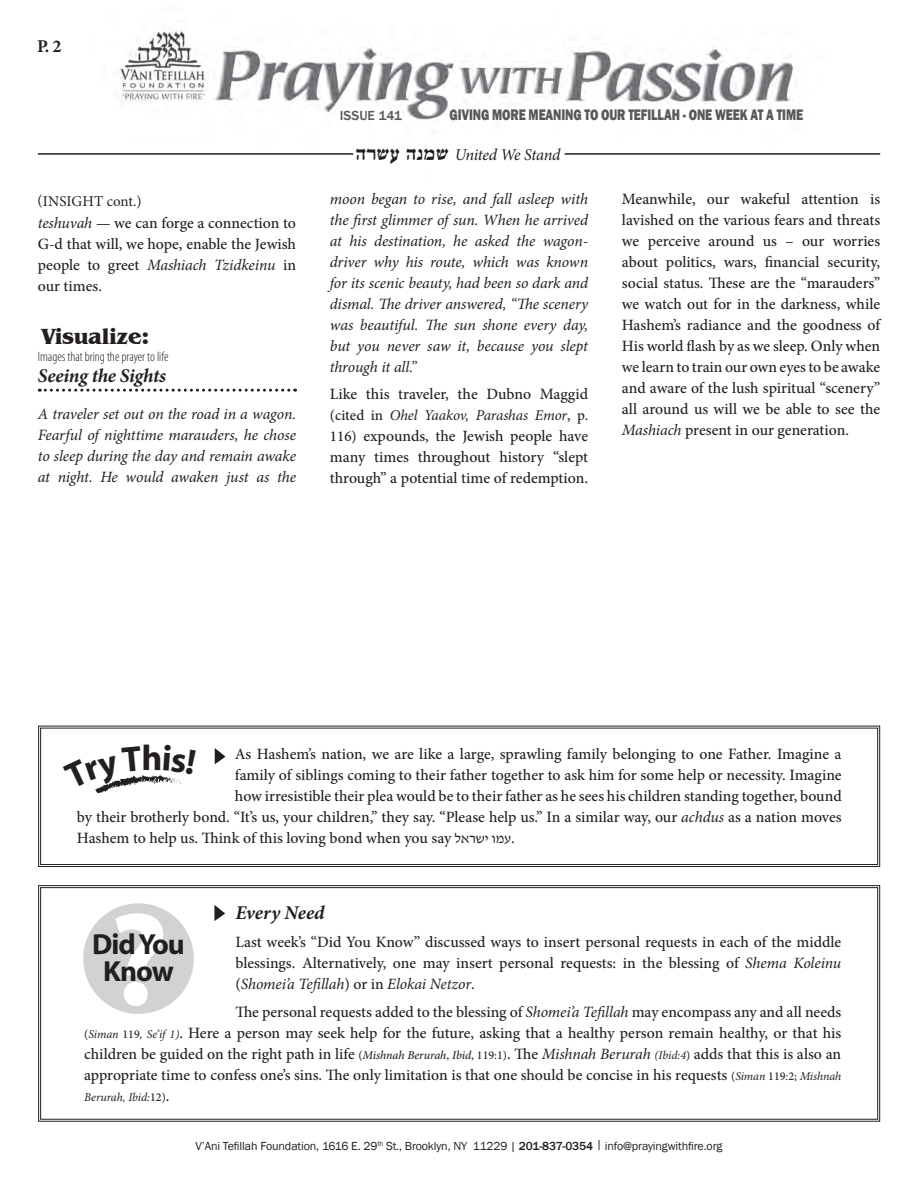
<style>
.page{position:relative;width:918px;height:1188px;background:#fff}
.page>*{position:absolute;margin:0;border:0;box-sizing:border-box;transform-origin:0 0}
.t1{font:700 133.35px "Myriad";color:#fff}
.t2{font:700 35.85px "Myriad";color:#231f20}
.t3{font:700 29.1px/26.8px "Myriad";letter-spacing:-.035em;color:#231f20;text-align:center}
.t4{font:24px "Koreen MF Bold";color:#231f20}
.t5{font:700 22.5px "Benguiat IT Cby BT";letter-spacing:-.01em;color:#231f20}
.t6{font:italic 700 19.5px "Minion Pro";letter-spacing:-.01em;color:#231f20}
.t7{font:700 18px "Minion Pro";color:#231f20}
.t8{font:italic 16.5px "Minion Pro";letter-spacing:-.025em;color:#231f20}
.t9{font:500 15.75px/21px "Minion Pro";color:#231f20;text-align:justify}
.t10{font:italic 15.75px/21px "Minion Pro";letter-spacing:-.01em;color:#231f20;text-align:justify}
.t11{font:800 15.75px "Franklin Gothic";letter-spacing:-.01em;color:#57585a;scale:.77 1}
.t12{font:italic 15px "Minion Pro";letter-spacing:-.01em;color:#231f20}
.t13{font:15px "Minion Pro";color:#231f20}
.t14{font:300 condensed 13.5px "Myriad Pro";color:#231f20}
.t15{font:500 13.5px "Franklin Gothic";color:#57585a}
.t16{font:12px "Franklin Gothic";letter-spacing:-.01em;color:#231f20}
.t17{font:italic 12px "Minion Pro";letter-spacing:-.01em;color:#231f20}
.s1{font-weight:400;font-style:italic}
.s2{font-weight:500;font-style:normal}
.s3{font-size:15px}
.s4{font-family:"Fb David";font-weight:400}
.s5{font-size:12px}
.s6{font-weight:400;font-style:italic;font-size:12px}
.s7{font-style:italic;font-size:12px}
.s8{font-weight:500;font-style:normal;font-size:15.75px}
.s9{font-weight:500}
</style>
<div class="page">
<img style="left:37px;top:27px;width:844px;height:128px">
<svg style="left:39px;top:389px;width:257px;height:3px"></svg>
<hr style="left:38px;top:153px;width:315px;height:2px;background:#231f20">
<hr style="left:565px;top:153px;width:315px;height:2px;background:#231f20">
<svg style="left:38px;top:725px;width:843px;height:142px"></svg>
<div style="left:40px;top:728px;width:838px;height:137px;border:1px solid #231f20"></div>
<svg style="left:212px;top:744px;width:17px;height:25px"></svg>
<svg style="left:38px;top:885px;width:843px;height:237px"></svg>
<div style="left:40px;top:887px;width:838px;height:233px;border:1px solid #231f20"></div>
<svg style="left:212px;top:901px;width:17px;height:24px"></svg>
<svg style="left:63px;top:745px;width:133px;height:49px"></svg>
<p class="t7" style="left:37px;top:34px;width:26px">P. 2</p>
<p class="t13" style="left:37px;top:191px;width:106px">(INSIGHT cont.)</p>
<p class="t9" style="left:38px;top:212px;width:260px"><span class="s1">teshuvah</span> — we can forge a connection to G-d that will, we hope, enable the Jewish people to greet <span class="s1">Mashiach Tzidkeinu</span> in our times.</p>
<h3 class="t5" style="left:41px;top:322px;width:110px">Visualize:</h3>
<p class="t14" style="left:38px;top:349px;width:132px">Images that bring the prayer to life</p>
<p class="t6" style="left:38px;top:362px;width:130px">Seeing the Sights</p>
<p class="t10" style="left:38px;top:404px;width:260px">A traveler set out on the road in a wagon.<br>Fearful of nighttime marauders, he chose to sleep during the day and remain awake at night. He would awaken just as the</p>
<p class="t15" style="left:340px;top:107px;width:64px">iSSUE 141</p>
<p class="t11" style="left:450px;top:104px;width:461px">GIVING MORE MEANING TO OUR TEFILLAH - ONE WEEK AT A TIME</p>
<h3 class="t4" style="left:355px;top:141px;width:95px">עשרה שמנה</h3>
<p class="t8" style="left:455px;top:143px;width:107px">United We Stand</p>
<p class="t10" style="left:330px;top:188px;width:260px">moon began to rise, and fall asleep with the first glimmer of sun. When he arrived at his destination, he asked the wagon&shy;driver why his route, which was known for its scenic beauty, had been so dark and dismal. The driver answered, “The scenery was beautiful. The sun shone every day, but you never saw it, because you slept through it all.”</p>
<p class="t9" style="left:330px;top:384px;width:260px">Like this traveler, the Dubno Maggid</p>
<p class="t12" style="left:330px;top:405px;width:260px"><span class="s2">(cited in</span> Ohel Yaakov, Parashas Emor<span class="s2">, p.</span></p>
<p class="t9" style="left:330px;top:426px;width:260px"><span class="s3">116)</span> expounds, the Jewish people have many times throughout history “slept through” a potential time of redemption.</p>
<p class="t9" style="left:622px;top:188px;width:260px">Meanwhile, our wakeful attention is lavished on the various fears and threats we perceive around us – our worries about politics, wars, financial security, social status. These are the “marauders” we watch out for in the darkness, while Hashem’s radiance and the goodness of His world flash by as we sleep. Only when we learn to train our own eyes to be awake and aware of the lush spiritual “scenery” all around us will we be able to see the <span class="s1">Mashiach</span> present in our generation.</p>
<h2 class="t2" style="left:142px;top:740px;width:23px">h</h2>
<p class="t9" style="left:235px;top:744px;width:608px">As Hashem’s nation, we are like a large, sprawling family belonging to one Father. Imagine a</p>
<p class="t9" style="left:235px;top:765px;width:608px">family of siblings coming to their father together to ask him for some help or necessity. Imagine</p>
<p class="t9" style="left:235px;top:786px;width:608px">how irresistible their plea would be to their father as he sees his children standing together, bound</p>
<p class="t9" style="left:77px;top:807px;width:766px">by their brotherly bond. “It’s us, your children,” they say. “Please help us.” In a similar way, our <span class="s1">achdus</span> as a nation moves</p>
<p class="t9" style="left:77px;top:828px;width:439px">Hashem to help us. Think of this loving bond when you say <span class="s4">ישראל עמו</span> .</p>
<p class="t6" style="left:235px;top:899px;width:91px">Every Need</p>
<p class="t9" style="left:235px;top:931px;width:607px">Last week’s “Did You Know” discussed ways to insert personal requests in each of the middle blessings. Alternatively, one may insert personal requests: in the blessing of <span class="s1">Shema Koleinu </span>(<span class="s1">Shomei’a Tefillah</span>) or in <span class="s1">Elokai Netzor</span>.</p>
<p class="t9" style="left:84px;top:1001px;width:759px;text-indent:151px">The personal requests added to the blessing of <span class="s1">Shomei’a Tefillah</span> may encompass any and all needs <span class="s5">(</span><span class="s6">Siman</span> <span class="s5">119</span><span class="s6">, Se’if 1)</span>. Here a person may seek help for the future, asking that a healthy person remain healthy, or that his children be guided on the right path in life <span class="s5">(</span><span class="s7">Mishnah Berurah</span><span class="s5">,</span> <span class="s7">Ibid</span><span class="s5">, 119:1)</span>. The <span class="s1">Mishnah Berurah</span> <span class="s6">(Ibid:4</span><span class="s5">)</span> adds that this is also an appropriate time to confess one’s sins. The only limitation is that one should be concise in his requests <span class="s5">(</span><span class="s6">Siman</span> <span class="s5">119</span><span class="s6">:</span><span class="s5">2;</span> <span class="s6">Mishnah</span></p>
<p class="t17" style="left:84px;top:1089px;width:87px">Berurah, Ibid:<span class="s2">12)</span><span class="s8">.</span></p>
<p class="t16" style="left:196px;top:1138px;width:528px">V’Ani Tefillah Foundation, 1616 E. 29<sup>th</sup> St., Brooklyn, NY 11229 | <span class="s9">201-837-0354</span> | info@prayingwithfire.org</p>
<h1 class="t1" style="left:109px;top:891px;width:61px">?</h1>
<h3 class="t3" style="left:92px;top:932px;width:94px">Did You<br>Know</h3>
</div>
